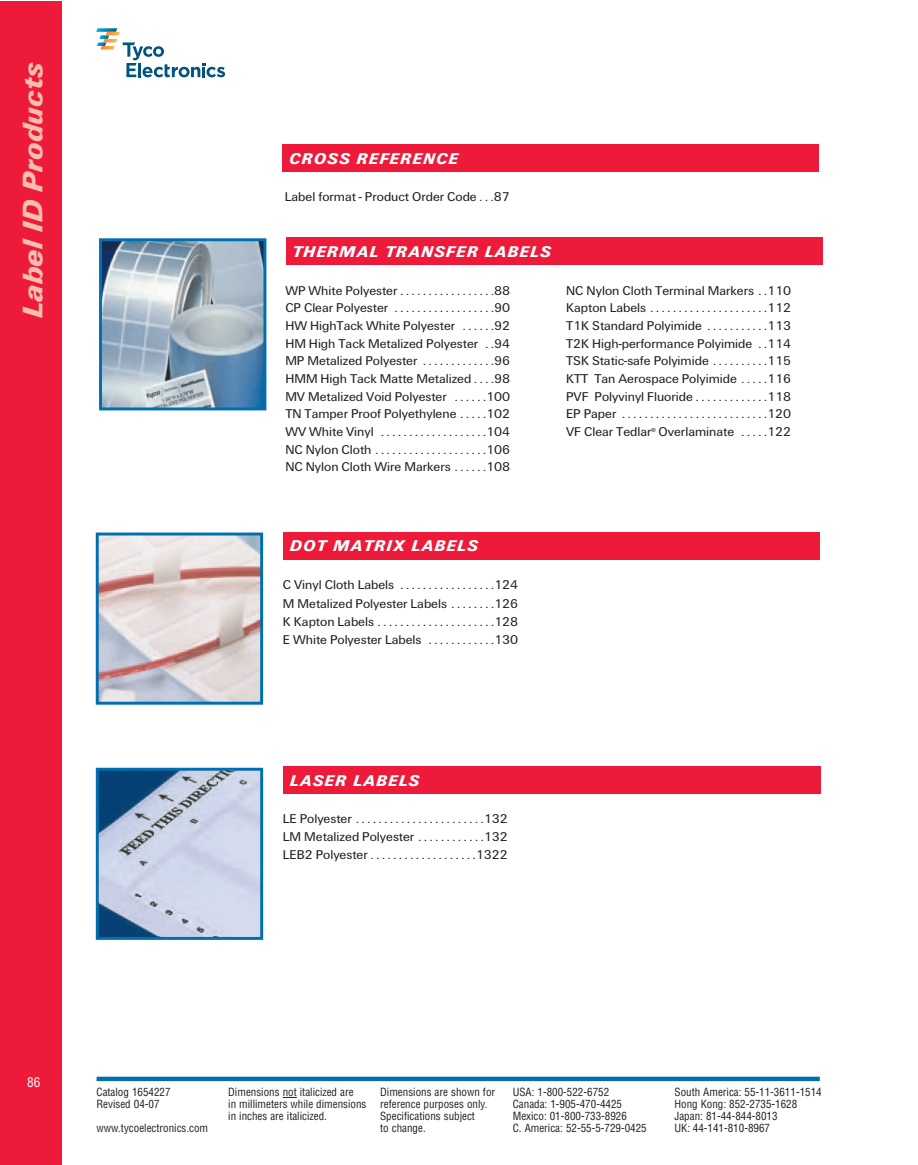
<style>
.page{position:relative;width:918px;height:1165px;background:#fff}
.page>*{position:absolute;margin:0;border:0;box-sizing:border-box;transform-origin:0 0}
.t1{font:italic 900 29.4px "U76 Univers";color:#fabeb1}
.t2{font:italic 900 16.2px "U76 Univers";letter-spacing:.065em;color:#fff}
.t3{font:13.2px/17.7px "U55 Univers";color:#231f20;text-align:justify}
.t4{font:condensed 13.2px "Helvetica";color:#fff}
.t5{font:condensed 10.95px "Helvetica";color:#231f20}
.t6{font:5.55px "Helvetica LT Std";color:#231f20}
</style>
<div class="page">
<div style="left:0;top:1px;width:62px;height:1163px;background:#ed1a3a"></div>
<svg style="left:283px;top:1096px;width:13px;height:1px"></svg>
<svg style="left:97px;top:1076px;width:723px;height:4px;background:#2c88bc"></svg>
<svg style="left:97px;top:28px;width:128px;height:49px"></svg>
<div style="left:286px;top:238px;width:536px;height:27px;background:#ed1a3a"></div>
<div style="left:283px;top:144px;width:536px;height:27px;background:#ed1a3a"></div>
<img style="left:103px;top:242px;width:159px;height:164px">
<div style="left:99px;top:238px;width:167px;height:172px;border:3px solid #006faf"></div>
<img style="left:100px;top:536px;width:159px;height:164px">
<div style="left:96px;top:532px;width:167px;height:172px;border:3px solid #006faf"></div>
<img style="left:100px;top:771px;width:159px;height:164px">
<div style="left:96px;top:767px;width:167px;height:172px;border:3px solid #006faf"></div>
<div style="left:283px;top:532px;width:537px;height:27px;background:#ed1a3a"></div>
<div style="left:283px;top:766px;width:538px;height:27px;background:#ed1a3a"></div>
<h1 class="t1" style="left:23px;top:318px;width:257px;rotate:-90deg">Label ID Products</h1>
<p class="t2" style="left:289px;top:153px;width:170px">CROSS REFERENCE</p>
<p class="t3" style="left:285px;top:189px;width:226px">Label format - Product Order Code . . .87</p>
<p class="t2" style="left:292px;top:246px;width:260px">THERMAL TRANSFER LABELS</p>
<p class="t3" style="left:285px;top:283px;width:226px">WP White Polyester . . . . . . . . . . . . . . . . .88<br>CP Clear Polyester . . . . . . . . . . . . . . . . . .90<br>HW HighTack White Polyester . . . . . .92<br>HM High Tack Metalized Polyester . .94<br>MP Metalized Polyester . . . . . . . . . . . . .96<br>HMM High Tack Matte Metalized . . . .98<br>MV Metalized Void Polyester . . . . . .100<br>TN Tamper Proof Polyethylene . . . . .102<br>WV White Vinyl . . . . . . . . . . . . . . . . . . .104<br>NC Nylon Cloth . . . . . . . . . . . . . . . . . . . .106<br>NC Nylon Cloth Wire Markers . . . . . .108</p>
<p class="t3" style="left:566px;top:283px;width:226px">NC Nylon Cloth Terminal Markers . .110<br>Kapton Labels . . . . . . . . . . . . . . . . . . . . .112<br>T1K Standard Polyimide . . . . . . . . . . .113<br>T2K High-performance Polyimide . .114<br>TSK Static-safe Polyimide . . . . . . . . . .115<br>KTT Tan Aerospace Polyimide . . . . .116<br>PVF Polyvinyl Fluoride . . . . . . . . . . . . .118<br>EP Paper . . . . . . . . . . . . . . . . . . . . . . . . . .120<br>VF Clear Tedlar</p>
<p class="t6" style="left:652px;top:428px;width:6px">®</p>
<p class="t3" style="left:659px;top:424px;width:134px">Overlaminate . . . . .122</p>
<p class="t2" style="left:290px;top:540px;width:189px">DOT MATRIX LABELS</p>
<p class="t3" style="left:283px;top:576px;width:237px;line-height:18.5px">C Vinyl Cloth Labels . . . . . . . . . . . . . . . . .124<br>M Metalized Polyester Labels . . . . . . . .126<br>K Kapton Labels . . . . . . . . . . . . . . . . . . . . .128<br>E White Polyester Labels . . . . . . . . . . . .130</p>
<p class="t2" style="left:290px;top:774px;width:131px">LASER LABELS</p>
<p class="t3" style="left:283px;top:811px;width:226px">LE Polyester . . . . . . . . . . . . . . . . . . . . . . .132<br>LM Metalized Polyester . . . . . . . . . . . .132<br>LEB2 Polyester . . . . . . . . . . . . . . . . . . .1322</p>
<p class="t4" style="left:27px;top:1076px;width:15px">86</p>
<p class="t5" style="left:97px;top:1088px;width:76px">Catalog 1654227</p>
<p class="t5" style="left:228px;top:1088px;width:127px">Dimensions not italicized are</p>
<p class="t5" style="left:380px;top:1088px;width:116px">Dimensions are shown for</p>
<p class="t5" style="left:513px;top:1088px;width:98px">USA: 1-800-522-6752</p>
<p class="t5" style="left:675px;top:1088px;width:149px">South America: 55-11-3611-1514</p>
<p class="t5" style="left:97px;top:1099px;width:65px">Revised 04-07</p>
<p class="t5" style="left:228px;top:1099px;width:261px">in millimeters while dimensions reference purposes only.</p>
<p class="t5" style="left:513px;top:1099px;width:111px">Canada: 1-905-470-4425</p>
<p class="t5" style="left:675px;top:1099px;width:124px">Hong Kong: 852-2735-1628</p>
<p class="t5" style="left:228px;top:1111px;width:100px">in inches are italicized.</p>
<p class="t5" style="left:380px;top:1111px;width:96px">Specifications subject</p>
<p class="t5" style="left:513px;top:1111px;width:116px">Mexico: 01-800-733-8926</p>
<p class="t5" style="left:675px;top:1111px;width:105px">Japan: 81-44-844-8013</p>
<p class="t5" style="left:97px;top:1123px;width:113px">www.tycoelectronics.com</p>
<p class="t5" style="left:380px;top:1123px;width:47px">to change.</p>
<p class="t5" style="left:513px;top:1123px;width:136px">C. America: 52-55-5-729-0425</p>
<p class="t5" style="left:675px;top:1123px;width:97px">UK: 44-141-810-8967</p>
</div>
